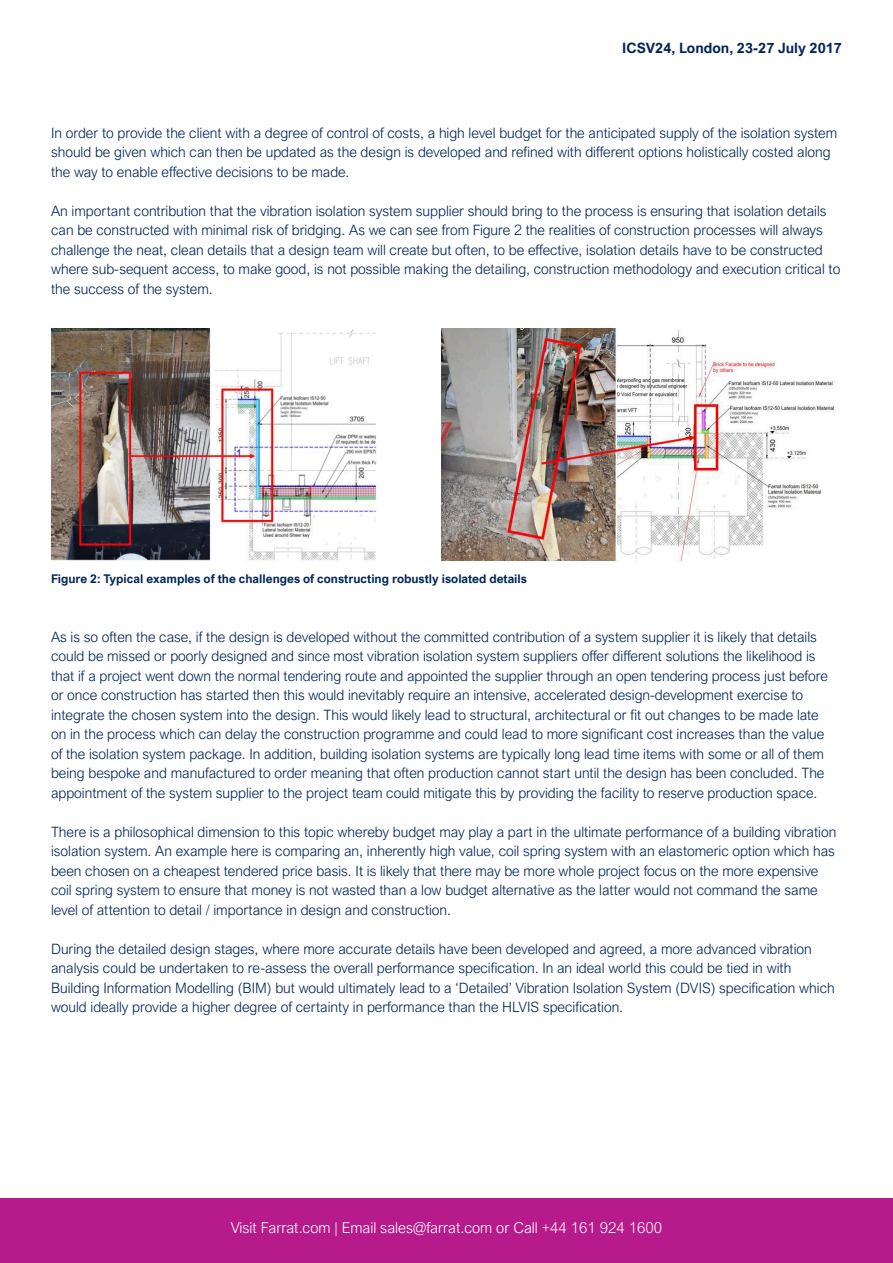
<style>
.page{position:relative;width:893px;height:1263px;background:#fff}
.page>*{position:absolute;margin:0;border:0;box-sizing:border-box;transform-origin:0 0}
.t1{font:300 15px "Arial Nova";color:#fff}
.t2{font:300 14.25px/19.5px "Arial Nova";color:#002458}
.t3{font:700 14.25px "Arial Nova";color:#002458}
.t4{font:700 12px "Arial Nova";color:#002458}
</style>
<div class="page">
<div style="left:0;top:1198px;width:893px;height:65px;background:#b61a8b"></div>
<img style="left:51px;top:329px;width:328px;height:232px">
<img style="left:441px;top:329px;width:394px;height:232px">
<p class="t3" style="left:622px;top:40px;width:221px">ICSV24, London, 23-27 July 2017</p>
<p class="t2" style="left:51px;top:123px;width:788px">In order to provide the client with a degree of control of costs, a high level budget for the anticipated supply of the isolation system should be given which can then be updated as the design is developed and refined with different options holistically costed along the way to enable effective decisions to be made.</p>
<p class="t2" style="left:51px;top:201px;width:791px">An important contribution that the vibration isolation system supplier should bring to the process is ensuring that isolation details can be constructed with minimal risk of bridging. As we can see from Figure 2 the realities of construction processes will always challenge the neat, clean details that a design team will create but often, to be effective, isolation details have to be constructed where sub-sequent access, to make good, is not possible making the detailing, construction methodology and execution critical to the success of the system.</p>
<p class="t4" style="left:51px;top:571px;width:477px">Figure 2: Typical examples of the challenges of constructing robustly isolated details</p>
<p class="t2" style="left:51px;top:627px;width:778px">As is so often the case, if the design is developed without the committed contribution of a system supplier it is likely that details could be missed or poorly designed and since most vibration isolation system suppliers offer different solutions the likelihood is that if a project went down the normal tendering route and appointed the supplier through an open tendering process just before or once construction has started then this would inevitably require an intensive, accelerated design-development exercise to integrate the chosen system into the design. This would likely lead to structural, architectural or fit out changes to be made late on in the process which can delay the construction programme and could lead to more significant cost increases than the value of the isolation system package. In addition, building isolation systems are typically long lead time items with some or all of them being bespoke and manufactured to order meaning that often production cannot start until the design has been concluded. The appointment of the system supplier to the project team could mitigate this by providing the facility to reserve production space.</p>
<p class="t2" style="left:51px;top:822px;width:787px">There is a philosophical dimension to this topic whereby budget may play a part in the ultimate performance of a building vibration isolation system. An example here is comparing an, inherently high value, coil spring system with an elastomeric option which has been chosen on a cheapest tendered price basis. It is likely that there may be more whole project focus on the more expensive coil spring system to ensure that money is not wasted than a low budget alternative as the latter would not command the same level of attention to detail / importance in design and construction.</p>
<p class="t2" style="left:51px;top:939px;width:785px">During the detailed design stages, where more accurate details have been developed and agreed, a more advanced vibration analysis could be undertaken to re-assess the overall performance specification. In an ideal world this could be tied in with Building Information Modelling (BIM) but would ultimately lead to a ‘Detailed’ Vibration Isolation System (DVIS) specification which would ideally provide a higher degree of certainty in performance than the HLVIS specification.</p>
<p class="t1" style="left:231px;top:1219px;width:433px">Visit Farrat.com | Email sales@farrat.com or Call +44 161 924 1600</p>
</div>
